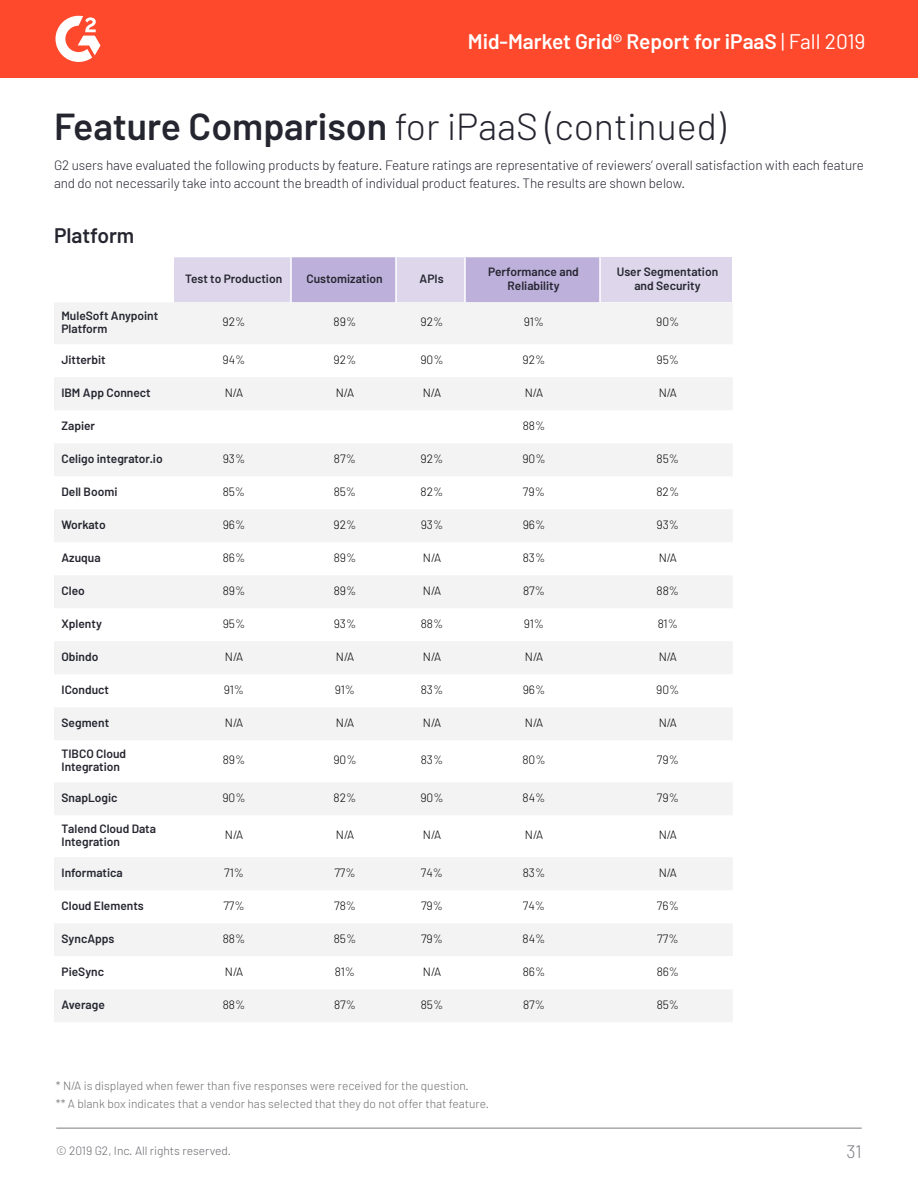
<style>
.page{position:relative;width:918px;height:1188px;background:#fff}
.page>*{position:absolute;margin:0;border:0;box-sizing:border-box;transform-origin:0 0}
.t1{font:300 37.5px "Barlow";color:#252530}
.t2{font:600 21px "Barlow";color:#fff}
.t3{font:600 21px "Barlow";color:#252530}
.t4{font:300 18px "Barlow";color:#7c7c83}
.t5{font:300 13.5px/18px "Barlow";letter-spacing:-.01em;color:#252530}
.t6{font:600 12px/13.5px "Barlow";color:#252530}
.t7{font:300 12px "Barlow";color:#000}
.t8{font:300 12px/18px "Barlow";color:#6d6e71}
.t9{font:300 12px "Barlow";color:#67676e}
.s1{font-weight:400}
.s2{font-weight:600}
</style>
<div class="page">
<hr style="left:56px;top:1128px;width:806px;height:1px;background:#7c7c83">
<div style="left:0;top:0;width:918px;height:78px;background:#ff492c"></div>
<svg style="left:56px;top:16px;width:44px;height:46px"></svg>
<svg style="left:174px;top:257px;width:425px;height:45px;background:#cbc1e2"></svg>
<div style="left:600px;top:257px;width:133px;height:45px;background:#ded7ec"></div>
<svg style="left:54px;top:302px;width:678px;height:720px;fill:#f2f3f2"></svg>
<svg style="left:54px;top:956px;width:678px;height:33px"></svg>
<hr style="left:290px;top:257px;width:2px;height:45px;background:#fff">
<hr style="left:395px;top:257px;width:2px;height:45px;background:#fff">
<hr style="left:464px;top:257px;width:2px;height:45px;background:#fff">
<hr style="left:599px;top:257px;width:2px;height:45px;background:#fff">
<hr style="left:732px;top:257px;width:2px;height:45px;background:#fff">
<h2 class="t2" style="left:468px;top:29px;width:399px">Mid-Market Grid® Report for iPaaS <span class="s1">| Fall 2019</span></h2>
<h1 class="t1" style="left:54px;top:103px;width:673px"><span class="s2">Feature Comparison</span> for iPaaS (continued)</h1>
<p class="t5" style="left:54px;top:156px;width:812px">G2 users have evaluated the following products by feature. Feature ratings are representative of reviewers’ overall satisfaction with each feature and do not necessarily take into account the breadth of individual product features. The results are shown below.</p>
<h2 class="t3" style="left:54px;top:222px;width:82px">Platform</h2>
<p class="t6" style="left:185px;top:272px;width:99px">Test to Production</p>
<p class="t6" style="left:307px;top:272px;width:78px">Customization</p>
<p class="t6" style="left:420px;top:272px;width:25px">APIs</p>
<p class="t6" style="left:488px;top:265px;width:92px;text-align:center">Performance and<br>Reliability</p>
<p class="t6" style="left:617px;top:265px;width:103px;text-align:center">User Segmentation and Security</p>
<p class="t6" style="left:61px;top:308px;width:98px">MuleSoft Anypoint<br>Platform</p>
<p class="t7" style="left:223px;top:315px;width:24px">92%</p>
<p class="t7" style="left:334px;top:315px;width:24px">89%</p>
<p class="t7" style="left:421px;top:315px;width:24px">92%</p>
<p class="t7" style="left:524px;top:315px;width:22px">91%</p>
<p class="t7" style="left:656px;top:315px;width:25px">90%</p>
<p class="t6" style="left:61px;top:353px;width:46px">Jitterbit</p>
<p class="t7" style="left:223px;top:352px;width:24px">94%</p>
<p class="t7" style="left:334px;top:352px;width:24px">92%</p>
<p class="t7" style="left:420px;top:352px;width:25px">90%</p>
<p class="t7" style="left:523px;top:352px;width:24px">92%</p>
<p class="t7" style="left:657px;top:352px;width:24px">95%</p>
<p class="t6" style="left:61px;top:386px;width:91px">IBM App Connect</p>
<p class="t7" style="left:225px;top:385px;width:20px">N/A</p>
<p class="t7" style="left:336px;top:385px;width:20px">N/A</p>
<p class="t7" style="left:423px;top:385px;width:20px">N/A</p>
<p class="t7" style="left:525px;top:385px;width:20px">N/A</p>
<p class="t7" style="left:659px;top:385px;width:20px">N/A</p>
<p class="t6" style="left:61px;top:419px;width:35px">Zapier</p>
<p class="t7" style="left:523px;top:418px;width:24px">88%</p>
<p class="t6" style="left:61px;top:452px;width:103px">Celigo integrator.io</p>
<p class="t7" style="left:223px;top:451px;width:24px">93%</p>
<p class="t7" style="left:334px;top:451px;width:24px">87%</p>
<p class="t7" style="left:421px;top:451px;width:24px">92%</p>
<p class="t7" style="left:522px;top:451px;width:25px">90%</p>
<p class="t7" style="left:657px;top:451px;width:24px">85%</p>
<p class="t6" style="left:61px;top:485px;width:57px">Dell Boomi</p>
<p class="t7" style="left:223px;top:484px;width:24px">85%</p>
<p class="t7" style="left:334px;top:484px;width:24px">85%</p>
<p class="t7" style="left:421px;top:484px;width:24px">82%</p>
<p class="t7" style="left:523px;top:484px;width:24px">79%</p>
<p class="t7" style="left:656px;top:484px;width:24px">82%</p>
<p class="t6" style="left:61px;top:518px;width:46px">Workato</p>
<p class="t7" style="left:223px;top:517px;width:24px">96%</p>
<p class="t7" style="left:334px;top:517px;width:24px">92%</p>
<p class="t7" style="left:421px;top:517px;width:24px">93%</p>
<p class="t7" style="left:523px;top:517px;width:24px">96%</p>
<p class="t7" style="left:657px;top:517px;width:24px">93%</p>
<p class="t6" style="left:62px;top:551px;width:41px">Azuqua</p>
<p class="t7" style="left:223px;top:550px;width:24px">86%</p>
<p class="t7" style="left:334px;top:550px;width:24px">89%</p>
<p class="t7" style="left:423px;top:550px;width:20px">N/A</p>
<p class="t7" style="left:523px;top:550px;width:24px">83%</p>
<p class="t7" style="left:659px;top:550px;width:20px">N/A</p>
<p class="t6" style="left:62px;top:584px;width:25px">Cleo</p>
<p class="t7" style="left:223px;top:583px;width:24px">89%</p>
<p class="t7" style="left:334px;top:583px;width:24px">89%</p>
<p class="t7" style="left:423px;top:583px;width:20px">N/A</p>
<p class="t7" style="left:523px;top:583px;width:24px">87%</p>
<p class="t7" style="left:657px;top:583px;width:24px">88%</p>
<p class="t6" style="left:62px;top:617px;width:42px">Xplenty</p>
<p class="t7" style="left:223px;top:616px;width:24px">95%</p>
<p class="t7" style="left:334px;top:616px;width:24px">93%</p>
<p class="t7" style="left:421px;top:616px;width:24px">88%</p>
<p class="t7" style="left:524px;top:616px;width:22px">91%</p>
<p class="t7" style="left:658px;top:616px;width:22px">81%</p>
<p class="t6" style="left:62px;top:650px;width:38px">Obindo</p>
<p class="t7" style="left:225px;top:649px;width:20px">N/A</p>
<p class="t7" style="left:336px;top:649px;width:20px">N/A</p>
<p class="t7" style="left:423px;top:649px;width:20px">N/A</p>
<p class="t7" style="left:525px;top:649px;width:20px">N/A</p>
<p class="t7" style="left:659px;top:649px;width:20px">N/A</p>
<p class="t6" style="left:62px;top:683px;width:49px">IConduct</p>
<p class="t7" style="left:224px;top:682px;width:22px">91%</p>
<p class="t7" style="left:335px;top:682px;width:22px">91%</p>
<p class="t7" style="left:421px;top:682px;width:24px">83%</p>
<p class="t7" style="left:523px;top:682px;width:24px">96%</p>
<p class="t7" style="left:656px;top:682px;width:25px">90%</p>
<p class="t6" style="left:62px;top:716px;width:49px">Segment</p>
<p class="t7" style="left:225px;top:715px;width:20px">N/A</p>
<p class="t7" style="left:336px;top:715px;width:20px">N/A</p>
<p class="t7" style="left:423px;top:715px;width:20px">N/A</p>
<p class="t7" style="left:525px;top:715px;width:20px">N/A</p>
<p class="t7" style="left:659px;top:715px;width:20px">N/A</p>
<p class="t6" style="left:62px;top:746px;width:66px">TIBCO Cloud<br>Integration</p>
<p class="t7" style="left:223px;top:753px;width:24px">89%</p>
<p class="t7" style="left:333px;top:753px;width:25px">90%</p>
<p class="t7" style="left:421px;top:753px;width:24px">83%</p>
<p class="t7" style="left:522px;top:753px;width:25px">80%</p>
<p class="t7" style="left:657px;top:753px;width:24px">79%</p>
<p class="t6" style="left:62px;top:791px;width:58px">SnapLogic</p>
<p class="t7" style="left:222px;top:790px;width:25px">90%</p>
<p class="t7" style="left:334px;top:790px;width:24px">82%</p>
<p class="t7" style="left:420px;top:790px;width:25px">90%</p>
<p class="t7" style="left:523px;top:790px;width:24px">84%</p>
<p class="t7" style="left:657px;top:790px;width:24px">79%</p>
<p class="t6" style="left:62px;top:821px;width:96px">Talend Cloud Data<br>Integration</p>
<p class="t7" style="left:225px;top:828px;width:20px">N/A</p>
<p class="t7" style="left:336px;top:828px;width:20px">N/A</p>
<p class="t7" style="left:423px;top:828px;width:20px">N/A</p>
<p class="t7" style="left:525px;top:828px;width:20px">N/A</p>
<p class="t7" style="left:659px;top:828px;width:20px">N/A</p>
<p class="t6" style="left:62px;top:866px;width:63px">Informatica</p>
<p class="t7" style="left:224px;top:865px;width:22px">71%</p>
<p class="t7" style="left:334px;top:865px;width:23px">77%</p>
<p class="t7" style="left:421px;top:865px;width:24px">74%</p>
<p class="t7" style="left:523px;top:865px;width:24px">83%</p>
<p class="t7" style="left:659px;top:865px;width:20px">N/A</p>
<p class="t6" style="left:62px;top:899px;width:84px">Cloud Elements</p>
<p class="t7" style="left:223px;top:898px;width:23px">77%</p>
<p class="t7" style="left:334px;top:898px;width:24px">78%</p>
<p class="t7" style="left:421px;top:898px;width:24px">79%</p>
<p class="t7" style="left:523px;top:898px;width:24px">74%</p>
<p class="t7" style="left:657px;top:898px;width:23px">76%</p>
<p class="t6" style="left:62px;top:932px;width:54px">SyncApps</p>
<p class="t7" style="left:223px;top:931px;width:24px">88%</p>
<p class="t7" style="left:334px;top:931px;width:24px">85%</p>
<p class="t7" style="left:421px;top:931px;width:24px">79%</p>
<p class="t7" style="left:523px;top:931px;width:24px">84%</p>
<p class="t7" style="left:657px;top:931px;width:23px">77%</p>
<p class="t6" style="left:62px;top:965px;width:44px">PieSync</p>
<p class="t7" style="left:225px;top:964px;width:20px">N/A</p>
<p class="t7" style="left:335px;top:964px;width:22px">81%</p>
<p class="t7" style="left:423px;top:964px;width:20px">N/A</p>
<p class="t7" style="left:523px;top:964px;width:24px">86%</p>
<p class="t7" style="left:657px;top:964px;width:24px">86%</p>
<p class="t6" style="left:62px;top:998px;width:45px">Average</p>
<p class="t7" style="left:223px;top:997px;width:24px">88%</p>
<p class="t7" style="left:334px;top:997px;width:24px">87%</p>
<p class="t7" style="left:421px;top:997px;width:24px">85%</p>
<p class="t7" style="left:523px;top:997px;width:24px">87%</p>
<p class="t7" style="left:657px;top:997px;width:24px">85%</p>
<p class="t8" style="left:56px;top:1076px;width:435px">* N/A is displayed when fewer than five responses were received for the question.<br>** A blank box indicates that a vendor has selected that they do not offer that feature.</p>
<p class="t9" style="left:56px;top:1143px;width:176px">© 2019 G2, Inc. All rights reserved.</p>
<h3 class="t4" style="left:847px;top:1140px;width:17px">31</h3>
</div>
